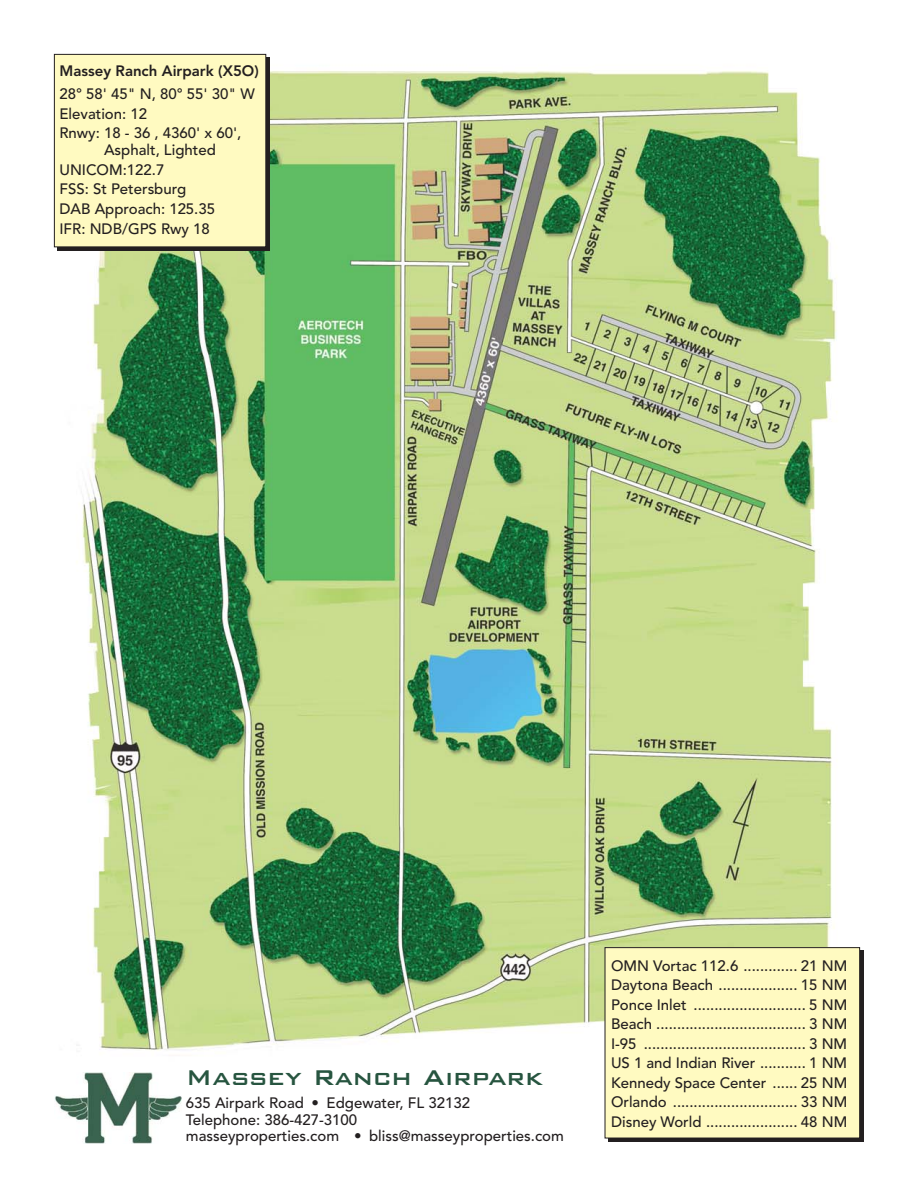
<style>
.page{position:relative;width:918px;height:1188px;background:#fff}
.page>*{position:absolute;margin:0;border:0;box-sizing:border-box;transform-origin:0 0}
.t1{font:500 28.5px "Bank Gothic BT";color:#275540}
.t2{font:500 15px/19.5px "Avenir";color:#231f20}
.t3{font:800 15px "Avenir";color:#231f20}
</style>
<div class="page">
<img style="left:53px;top:54px;width:811px;height:1025px">
<div style="left:608px;top:950px;width:255px;height:192px;background:#231f20"></div>
<div style="left:57px;top:57px;width:212px;height:193px;background:#231f20"></div>
<div style="left:605px;top:948px;width:255px;height:190px;background:#fffac1"></div>
<div style="left:605px;top:947px;width:255px;height:191px;border:1px solid #231f20"></div>
<div style="left:54px;top:54px;width:212px;height:193px;background:#fffac1"></div>
<div style="left:54px;top:54px;width:212px;height:193px;border:1px solid #231f20"></div>
<img style="left:54px;top:1072px;width:128px;height:71px">
<p class="t3" style="left:59px;top:65px;width:201px">Massey Ranch Airpark (X5O)</p>
<p class="t2" style="left:59px;top:85px;width:197px">28° 58' 45" N, 80° 55' 30" W<br>Elevation: 12<br>Rnwy: 18 - 36 , 4360' x 60',</p>
<p class="t2" style="left:59px;top:141px;width:158px;text-indent:45px">Asphalt, Lighted<br>UNICOM:122.7<br>FSS: St Petersburg<br>DAB Approach: 125.35<br>IFR: NDB/GPS Rwy 18</p>
<h1 class="t1" style="left:186px;top:1059px;width:358px">Massey Ranch Airpark</h1>
<p class="t2" style="left:186px;top:1097px;width:380px;line-height:16.5px">635 Airpark Road • Edgewater, FL 32132<br>Telephone: 386-427-3100<br>masseyproperties.com • bliss@masseyproperties.com</p>
<p class="t2" style="left:611px;top:958px;width:238px;text-align:justify">OMN Vortac 112.6 ............. 21 NM Daytona Beach ................... 15 NM Ponce Inlet ........................... 5 NM Beach .................................... 3 NM I-95 ....................................... 3 NM US 1 and Indian River ........... 1 NM Kennedy Space Center ...... 25 NM Orlando .............................. 33 NM Disney World ...................... 48 NM</p>
</div>
